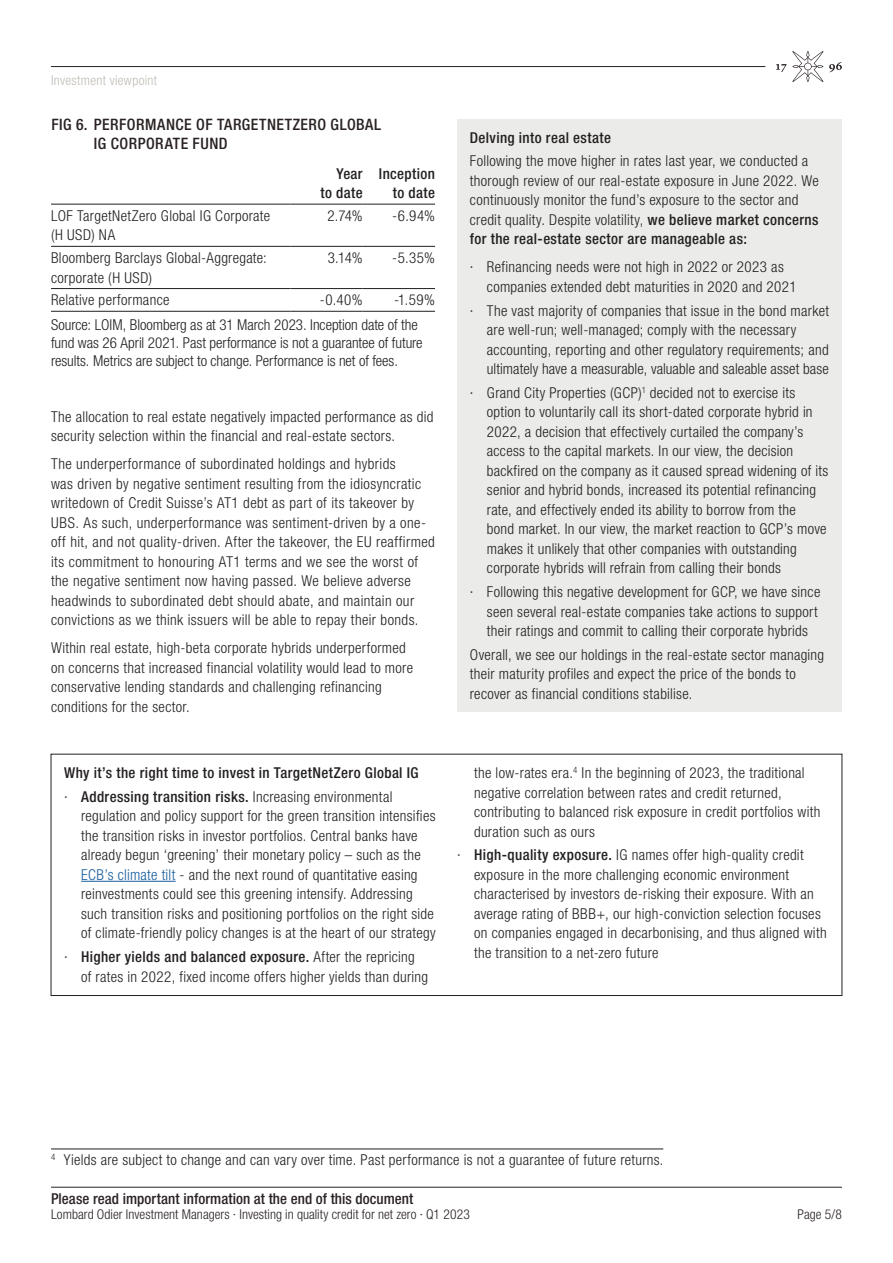
<style>
.page{position:relative;width:893px;height:1263px;background:#fff}
.page>*{position:absolute;margin:0;border:0;box-sizing:border-box;transform-origin:0 0}
.NI_Titre_de_graphiqu{font:500 condensed 15.75px/18.8px "Helvetica Neue LT Std";letter-spacing:.03em;color:#2a2222}
.NI_Texte{font:300 condensed 15px/19.5px "Helvetica Neue LT Std";letter-spacing:.02em;color:#231f20}
.NI_Source_du_graphiq{font:300 condensed 15px/18px "Helvetica Neue LT Std";letter-spacing:-.005em;color:#231f20}
.NI_Note_de_bas_de_pa{font:300 condensed 15px "Helvetica Neue LT Std";letter-spacing:.02em;color:#231f20}
.Titre_souligné_1{font:500 condensed 15px "Helvetica Neue LT Std";letter-spacing:.025em;color:#231f20}
.t1{font:500 condensed 15px "Helvetica Neue LT Std";letter-spacing:.005em;color:#2a2222}
.NI_Texte-2{font:500 condensed 15px/19.5px "Helvetica Neue LT Std";letter-spacing:.025em;color:#231f20;text-align:right}
.t2{font:300 condensed 13.5px "Helvetica Neue LT Std";letter-spacing:.005em;color:#2a2222}
.t3{font:300 condensed 13.5px "Helvetica Neue LT Std";letter-spacing:.025em;color:#c1bcb6}
.s1{font-weight:500}
.s2{color:#175d9e}
</style>
<div class="page">
<hr style="left:51px;top:66px;width:714px;height:1px;background:#2a2222">
<svg style="left:829px;top:62px;width:13px;height:10px"></svg>
<svg style="left:776px;top:51px;width:47px;height:31px"></svg>
<hr style="left:51px;top:1187px;width:791px;height:1px;background:#2a2222">
<hr style="left:51px;top:204px;width:239px;height:1px;background:#231f20">
<hr style="left:290px;top:204px;width:73px;height:1px;background:#231f20">
<hr style="left:363px;top:204px;width:72px;height:1px;background:#231f20">
<hr style="left:51px;top:246px;width:239px;height:1px;background:#231f20">
<hr style="left:290px;top:246px;width:73px;height:1px;background:#231f20">
<hr style="left:363px;top:246px;width:72px;height:1px;background:#231f20">
<hr style="left:51px;top:288px;width:239px;height:1px;background:#231f20">
<hr style="left:290px;top:288px;width:73px;height:1px;background:#231f20">
<hr style="left:363px;top:288px;width:72px;height:1px;background:#231f20">
<hr style="left:51px;top:311px;width:239px;height:1px;background:#231f20">
<hr style="left:290px;top:311px;width:73px;height:1px;background:#231f20">
<hr style="left:363px;top:311px;width:72px;height:1px;background:#231f20">
<hr style="left:81px;top:881px;width:95px;height:1px;background:#175d9e">
<div style="left:51px;top:754px;width:791px;height:242px;border:1px solid #231f20"></div>
<div style="left:457px;top:119px;width:385px;height:593px;background:#ebece9"></div>
<hr style="left:51px;top:1149px;width:612px;height:1px;background:#231f20">
<p class="t3" style="left:51px;top:72px;width:108px">Investment viewpoint</p>
<p class="NI_Titre_de_graphiqu" style="left:94px;top:115px;width:289px;text-indent:-43px">FIG 6. PERFORMANCE OF TARGETNETZERO GLOBAL<br>IG CORPORATE FUND</p>
<p class="NI_Texte-2" style="left:321px;top:163px;width:44px">Year<br>to date</p>
<p class="NI_Texte-2" style="left:379px;top:163px;width:58px">Inception to date</p>
<p class="NI_Texte" style="left:51px;top:206px;width:221px">LOF TargetNetZero Global IG Corporate (H USD) NA</p>
<p class="NI_Texte" style="left:327px;top:206px;width:37px">2.74%</p>
<p class="NI_Texte" style="left:392px;top:206px;width:44px">-6.94%</p>
<p class="NI_Texte" style="left:51px;top:248px;width:217px">Bloomberg Barclays Global-Aggregate: corporate (H USD)</p>
<p class="NI_Texte" style="left:328px;top:248px;width:36px">3.14%</p>
<p class="NI_Texte" style="left:392px;top:248px;width:44px">-5.35%</p>
<p class="NI_Texte" style="left:51px;top:290px;width:120px">Relative performance</p>
<p class="NI_Texte" style="left:320px;top:290px;width:44px">-0.40%</p>
<p class="NI_Texte" style="left:394px;top:290px;width:42px">-1.59%</p>
<p class="NI_Source_du_graphiq" style="left:51px;top:316px;width:373px">Source: LOIM, Bloomberg as at 31 March 2023. Inception date of the fund was 26 April 2021. Past performance is not a guarantee of future results. Metrics are subject to change. Performance is net of fees.</p>
<p class="NI_Texte" style="left:51px;top:406px;width:384px">The allocation to real estate negatively impacted performance as did security selection within the financial and real-estate sectors.</p>
<p class="NI_Texte" style="left:51px;top:454px;width:385px">The underperformance of subordinated holdings and hybrids<br>was driven by negative sentiment resulting from the idiosyncratic writedown of Credit Suisse’s AT1 debt as part of its takeover by UBS. As such, underperformance was sentiment-driven by a one&shy;off hit, and not quality-driven. After the takeover, the EU reaffirmed its commitment to honouring AT1 terms and we see the worst of the negative sentiment now having passed. We believe adverse headwinds to subordinated debt should abate, and maintain our convictions as we think issuers will be able to repay their bonds.</p>
<p class="NI_Texte" style="left:51px;top:638px;width:364px">Within real estate, high-beta corporate hybrids underperformed on concerns that increased financial volatility would lead to more conservative lending standards and challenging refinancing conditions for the sector.</p>
<p class="Titre_souligné_1" style="left:64px;top:764px;width:356px">Why it’s the right time to invest in TargetNetZero Global IG</p>
<p class="NI_Texte" style="left:81px;top:786px;width:356px;text-indent:-17px">· <span class="s1">Addressing transition risks.</span> Increasing environmental regulation and policy support for the green transition intensifies the transition risks in investor portfolios. Central banks have already begun ‘greening’ their monetary policy – such as the <span class="s2">ECB’s climate tilt</span> - and the next round of quantitative easing reinvestments could see this greening intensify. Addressing such transition risks and positioning portfolios on the right side of climate-friendly policy changes is at the heart of our strategy</p>
<p class="NI_Texte" style="left:81px;top:947px;width:348px;text-indent:-17px">· <span class="s1">Higher yields and balanced exposure.</span> After the repricing of rates in 2022, fixed income offers higher yields than during</p>
<p class="Titre_souligné_1" style="left:470px;top:128px;width:143px">Delving into real estate</p>
<p class="NI_Texte" style="left:470px;top:151px;width:350px">Following the move higher in rates last year, we conducted a thorough review of our real-estate exposure in June 2022. We continuously monitor the fund’s exposure to the sector and credit quality. Despite volatility, <span class="s1">we believe market concerns for the real-estate sector are manageable as:</span></p>
<p class="NI_Texte" style="left:487px;top:257px;width:311px;text-indent:-17px">· Refinancing needs were not high in 2022 or 2023 as companies extended debt maturities in 2020 and 2021</p>
<p class="NI_Texte" style="left:487px;top:300px;width:344px;text-indent:-17px">· The vast majority of companies that issue in the bond market are well-run; well-managed; comply with the necessary accounting, reporting and other regulatory requirements; and ultimately have a measurable, valuable and saleable asset base</p>
<p class="NI_Texte" style="left:487px;top:383px;width:343px;text-indent:-17px">· Grand City Properties (GCP)<sup>1</sup> decided not to exercise its option to voluntarily call its short-dated corporate hybrid in 2022, a decision that effectively curtailed the company’s access to the capital markets. In our view, the decision backfired on the company as it caused spread widening of its senior and hybrid bonds, increased its potential refinancing rate, and effectively ended its ability to borrow from the<br>bond market. In our view, the market reaction to GCP’s move makes it unlikely that other companies with outstanding corporate hybrids will refrain from calling their bonds</p>
<p class="NI_Texte" style="left:487px;top:582px;width:335px;text-indent:-17px">· Following this negative development for GCP, we have since seen several real-estate companies take actions to support their ratings and commit to calling their corporate hybrids</p>
<p class="NI_Texte" style="left:470px;top:645px;width:356px">Overall, we see our holdings in the real-estate sector managing their maturity profiles and expect the price of the bonds to recover as financial conditions stabilise.</p>
<p class="NI_Texte" style="left:474px;top:763px;width:348px">the low-rates era.<sup>4</sup> In the beginning of 2023, the traditional negative correlation between rates and credit returned, contributing to balanced risk exposure in credit portfolios with duration such as ours</p>
<p class="NI_Texte" style="left:474px;top:845px;width:354px;text-indent:-17px">· <span class="s1">High-quality exposure.</span> IG names offer high-quality credit exposure in the more challenging economic environment characterised by investors de-risking their exposure. With an average rating of BBB+, our high-conviction selection focuses on companies engaged in decarbonising, and thus aligned with the transition to a net-zero future</p>
<p class="NI_Note_de_bas_de_pa" style="left:51px;top:1151px;width:614px"><sup>4</sup> Yields are subject to change and can vary over time. Past performance is not a guarantee of future returns.</p>
<p class="t1" style="left:51px;top:1190px;width:364px">Please read important information at the end of this document</p>
<p class="t2" style="left:51px;top:1207px;width:420px">Lombard Odier Investment Managers · Investing in quality credit for net zero · Q1 2023</p>
<p class="t2" style="left:797px;top:1207px;width:46px">Page 5/8</p>
</div>
